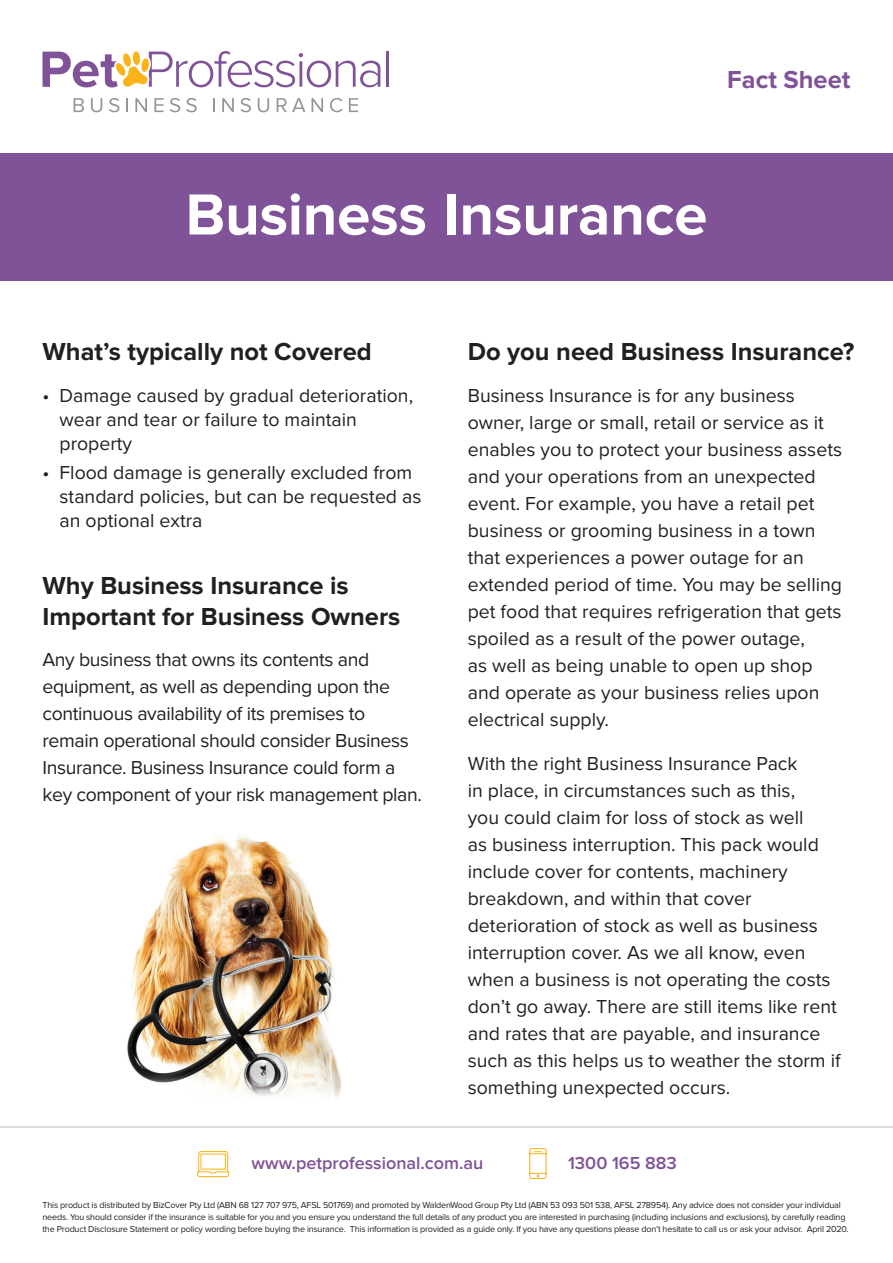
<style>
.page{position:relative;width:893px;height:1263px;background:#fff}
.page>*{position:absolute;margin:0;border:0;box-sizing:border-box;transform-origin:0 0}
.t1{font:700 60px "Proxima Nova";letter-spacing:-.005em;color:#fff}
.t2{font:700 25.5px/30.6px "Proxima Nova";color:#231f20}
.t3{font:700 25.5px "Proxima Nova";color:#805297}
.Body_Copy{font:19.5px/27px "Proxima Nova";color:#231f20}
.Body_Copy-2{font:19.5px/27px "Proxima Nova";letter-spacing:-.02em;color:#231f20}
.Boby_bullets{font:19.5px/24px "Proxima Nova";color:#231f20}
.t4{font:600 18px "Proxima Nova";color:#805297}
.Boby_bullets-2{font:9px/12px "Proxima Nova";letter-spacing:-.02em;color:#231f20}
</style>
<div class="page">
<img style="left:127px;top:834px;width:215px;height:264px">
<hr style="left:0;top:1127px;width:893px;height:1px;background:#dcdddf">
<div style="left:0;top:153px;width:893px;height:128px;background:#805297"></div>
<svg style="left:529px;top:1148px;width:18px;height:31px"></svg>
<svg style="left:197px;top:1151px;width:32px;height:26px"></svg>
<hr style="left:386px;top:52px;width:3px;height:35px;background:#805297">
<svg style="left:43px;top:51px;width:337px;height:36px"></svg>
<svg style="left:74px;top:98px;width:10px;height:14px"></svg>
<svg style="left:91px;top:98px;width:11px;height:14px"></svg>
<svg style="left:109px;top:98px;width:10px;height:14px"></svg>
<svg style="left:126px;top:98px;width:2px;height:14px"></svg>
<svg style="left:135px;top:98px;width:12px;height:14px"></svg>
<svg style="left:154px;top:98px;width:10px;height:14px"></svg>
<svg style="left:170px;top:98px;width:10px;height:14px"></svg>
<svg style="left:186px;top:98px;width:11px;height:14px"></svg>
<svg style="left:213px;top:98px;width:2px;height:14px"></svg>
<svg style="left:222px;top:98px;width:12px;height:14px"></svg>
<svg style="left:240px;top:98px;width:11px;height:14px"></svg>
<svg style="left:258px;top:98px;width:11px;height:14px"></svg>
<svg style="left:277px;top:98px;width:28px;height:14px"></svg>
<svg style="left:311px;top:98px;width:12px;height:14px"></svg>
<svg style="left:330px;top:98px;width:12px;height:14px"></svg>
<svg style="left:349px;top:98px;width:9px;height:14px"></svg>
<p class="t3" style="left:727px;top:65px;width:125px">Fact Sheet</p>
<p class="t1" style="left:186px;top:180px;width:523px">Business Insurance</p>
<p class="t2" style="left:43px;top:337px;width:331px">What’s typically not Covered</p>
<p class="Boby_bullets" style="left:60px;top:384px;width:355px;text-indent:-17px">• Damage caused by gradual deterioration, wear and tear or failure to maintain property</p>
<p class="Boby_bullets" style="left:60px;top:460px;width:363px;text-indent:-17px">• Flood damage is generally excluded from standard policies, but can be requested as an optional extra</p>
<p class="t2" style="left:43px;top:571px;width:359px">Why Business Insurance is<br>Important for Business Owners</p>
<p class="Body_Copy-2" style="left:43px;top:646px;width:381px">Any business that owns its contents and equipment, as well as depending upon the continuous availability of its premises to remain operational should consider Business Insurance. Business Insurance could form a key component of your risk management plan.</p>
<p class="t2" style="left:468px;top:337px;width:388px">Do you need Business Insurance?</p>
<p class="Body_Copy" style="left:468px;top:383px;width:376px">Business Insurance is for any business owner, large or small, retail or service as it enables you to protect your business assets and your operations from an unexpected event. For example, you have a retail pet business or grooming business in a town that experiences a power outage for an extended period of time. You may be selling pet food that requires refrigeration that gets spoiled as a result of the power outage,<br>as well as being unable to open up shop and operate as your business relies upon electrical supply.</p>
<p class="Body_Copy" style="left:468px;top:751px;width:374px">With the right Business Insurance Pack<br>in place, in circumstances such as this,<br>you could claim for loss of stock as well<br>as business interruption. This pack would include cover for contents, machinery breakdown, and within that cover deterioration of stock as well as business interruption cover. As we all know, even when a business is not operating the costs don’t go away. There are still items like rent and rates that are payable, and insurance such as this helps us to weather the storm if something unexpected occurs.</p>
<p class="t4" style="left:252px;top:1153px;width:233px">www.petprofessional.com.au</p>
<p class="t4" style="left:568px;top:1153px;width:110px">1300 165 883</p>
<p class="Boby_bullets-2" style="left:43px;top:1199px;width:808px">This product is distributed by BizCover Pty Ltd (ABN 68 127 707 975, AFSL 501769) and promoted by WaldenWood Group Pty Ltd (ABN 53 093 501 538, AFSL 278954). Any advice does not consider your individual needs. You should consider if the insurance is suitable for you and you ensure you understand the full details of any product you are interested in purchasing (including inclusions and exclusions), by carefully reading the Product Disclosure Statement or policy wording before buying the insurance. This information is provided as a guide only. If you have any questions please don’t hesitate to call us or ask your advisor. April 2020.</p>
</div>
